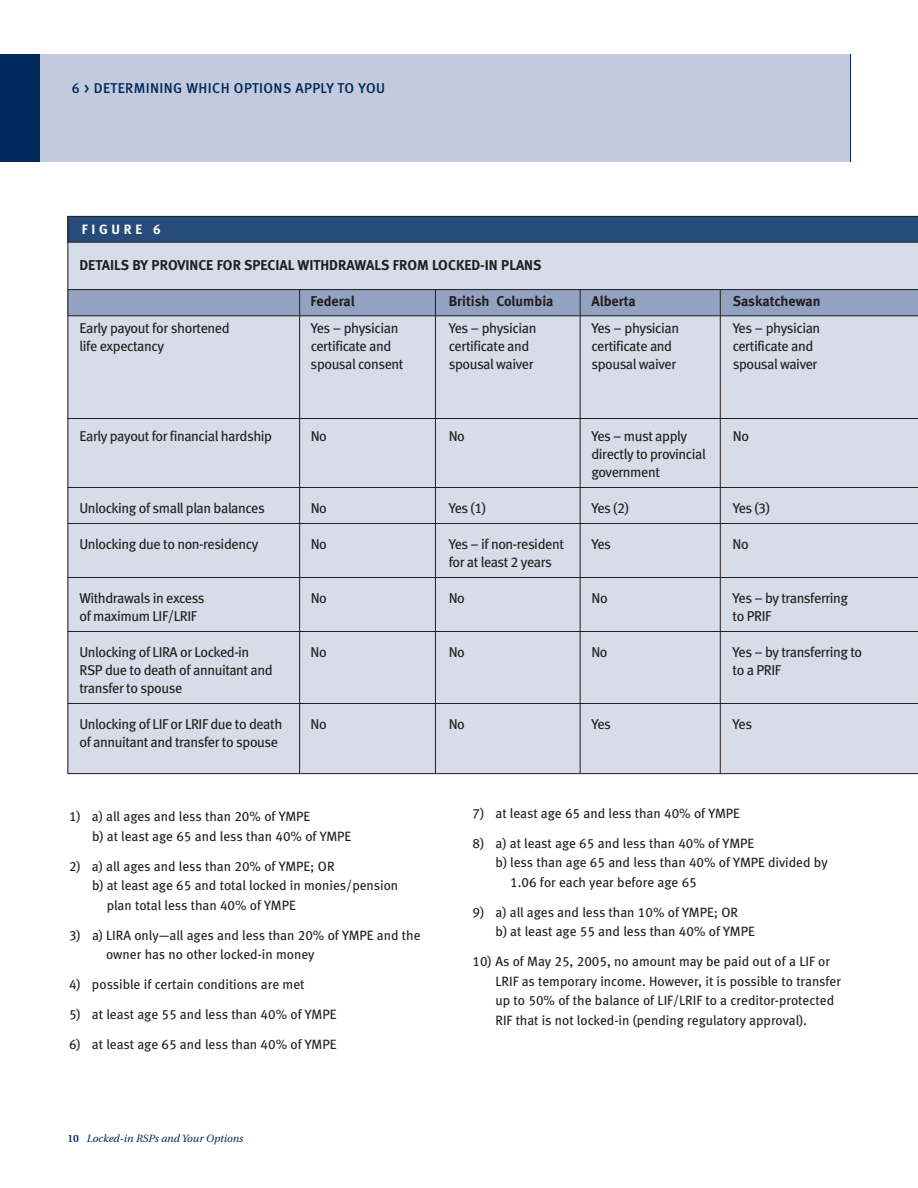
<style>
.page{position:relative;width:918px;height:1188px;background:#fff}
.page>*{position:absolute;margin:0;border:0;box-sizing:border-box;transform-origin:0 0}
.t1{font:14.25px/18px "Meta Book LF";letter-spacing:-.03em;color:#231f20}
.t2{font:14.25px "Meta Bold LF";color:#231f20}
.t3{font:14.25px "Meta Medium LF";letter-spacing:.03em;color:#00295c}
.t4{font:13.5px/19.5px "Meta Book LF";color:#231f20}
.t5{font:13.5px "Meta Bold LF";letter-spacing:.28em;color:#fff}
.t6{font:italic 10.5px "Utopia";color:#00295c}
.s1{font-weight:600;font-style:normal}
</style>
<div class="page">
<div style="left:0;top:54px;width:850px;height:108px;background:#00295c"></div>
<div style="left:40px;top:54px;width:810px;height:108px;background:#c3cadd"></div>
<div style="left:68px;top:243px;width:850px;height:531px;background:#d6dce8"></div>
<svg style="left:68px;top:216px;width:850px;height:27px;background:#284a74"></svg>
<svg style="left:68px;top:289px;width:850px;height:27px;background:#8b99b6"></svg>
<hr style="left:299px;top:290px;width:1px;height:484px;background:#231f20">
<hr style="left:435px;top:290px;width:1px;height:484px;background:#231f20">
<hr style="left:580px;top:290px;width:1px;height:484px;background:#231f20">
<hr style="left:720px;top:290px;width:1px;height:484px;background:#231f20">
<hr style="left:68px;top:418px;width:850px;height:1px;background:#231f20">
<hr style="left:68px;top:487px;width:850px;height:1px;background:#231f20">
<hr style="left:68px;top:523px;width:850px;height:1px;background:#231f20">
<hr style="left:68px;top:577px;width:850px;height:1px;background:#231f20">
<hr style="left:68px;top:631px;width:850px;height:1px;background:#231f20">
<hr style="left:68px;top:703px;width:850px;height:1px;background:#231f20">
<p class="t3" style="left:72px;top:83px;width:315px">6 &gt; DETERMINING WHICH OPTIONS APPLY TO YOU</p>
<p class="t5" style="left:82px;top:224px;width:80px">FIGURE 6</p>
<p class="t2" style="left:80px;top:260px;width:464px">DETAILS BY PROVINCE FOR SPECIAL WITHDRAWALS FROM LOCKED-IN PLANS</p>
<p class="t2" style="left:311px;top:296px;width:46px">Federal</p>
<p class="t2" style="left:449px;top:296px;width:106px">British Columbia</p>
<p class="t2" style="left:591px;top:296px;width:46px">Alberta</p>
<p class="t2" style="left:733px;top:296px;width:89px">Saskatchewan</p>
<p class="t1" style="left:80px;top:320px;width:152px">Early payout for shortened</p>
<p class="t1" style="left:311px;top:320px;width:89px">Yes – physician</p>
<p class="t1" style="left:449px;top:320px;width:89px">Yes – physician</p>
<p class="t1" style="left:591px;top:320px;width:89px">Yes – physician</p>
<p class="t1" style="left:733px;top:320px;width:89px">Yes – physician</p>
<p class="t1" style="left:80px;top:338px;width:86px">life expectancy</p>
<p class="t1" style="left:311px;top:338px;width:82px">certificate and</p>
<p class="t1" style="left:449px;top:338px;width:82px">certificate and</p>
<p class="t1" style="left:591px;top:338px;width:82px">certificate and</p>
<p class="t1" style="left:733px;top:338px;width:82px">certificate and</p>
<p class="t1" style="left:311px;top:356px;width:94px">spousal consent</p>
<p class="t1" style="left:449px;top:356px;width:86px">spousal waiver</p>
<p class="t1" style="left:591px;top:356px;width:86px">spousal waiver</p>
<p class="t1" style="left:733px;top:356px;width:86px">spousal waiver</p>
<p class="t1" style="left:80px;top:428px;width:194px">Early payout for financial hardship</p>
<p class="t1" style="left:311px;top:428px;width:18px">No</p>
<p class="t1" style="left:449px;top:428px;width:18px">No</p>
<p class="t1" style="left:591px;top:428px;width:97px">Yes – must apply</p>
<p class="t1" style="left:733px;top:428px;width:18px">No</p>
<p class="t1" style="left:591px;top:446px;width:116px">directly to provincial government</p>
<p class="t1" style="left:80px;top:500px;width:187px">Unlocking of small plan balances</p>
<p class="t1" style="left:311px;top:500px;width:18px">No</p>
<p class="t1" style="left:449px;top:500px;width:39px">Yes (1)</p>
<p class="t1" style="left:592px;top:500px;width:39px">Yes (2)</p>
<p class="t1" style="left:733px;top:500px;width:39px">Yes (3)</p>
<p class="t1" style="left:80px;top:536px;width:180px">Unlocking due to non-residency</p>
<p class="t1" style="left:311px;top:536px;width:18px">No</p>
<p class="t1" style="left:449px;top:536px;width:117px">Yes – if non-resident</p>
<p class="t1" style="left:591px;top:536px;width:21px">Yes</p>
<p class="t1" style="left:733px;top:536px;width:18px">No</p>
<p class="t1" style="left:449px;top:554px;width:105px">for at least 2 years</p>
<p class="t1" style="left:80px;top:590px;width:127px">Withdrawals in excess</p>
<p class="t1" style="left:311px;top:590px;width:18px">No</p>
<p class="t1" style="left:449px;top:590px;width:18px">No</p>
<p class="t1" style="left:591px;top:590px;width:18px">No</p>
<p class="t1" style="left:733px;top:590px;width:117px">Yes – by transferring</p>
<p class="t1" style="left:80px;top:608px;width:119px">of maximum LIF/LRIF</p>
<p class="t1" style="left:733px;top:608px;width:40px">to PRIF</p>
<p class="t1" style="left:80px;top:644px;width:171px">Unlocking of LIRA or Locked-in</p>
<p class="t1" style="left:311px;top:644px;width:18px">No</p>
<p class="t1" style="left:449px;top:644px;width:18px">No</p>
<p class="t1" style="left:591px;top:644px;width:18px">No</p>
<p class="t1" style="left:733px;top:644px;width:131px">Yes – by transferring to</p>
<p class="t1" style="left:80px;top:662px;width:195px">RSP due to death of annuitant and</p>
<p class="t1" style="left:733px;top:662px;width:50px">to a PRIF</p>
<p class="t1" style="left:80px;top:680px;width:104px">transfer to spouse</p>
<p class="t1" style="left:80px;top:716px;width:204px">Unlocking of LIF or LRIF due to death</p>
<p class="t1" style="left:311px;top:716px;width:18px">No</p>
<p class="t1" style="left:449px;top:716px;width:18px">No</p>
<p class="t1" style="left:591px;top:716px;width:21px">Yes</p>
<p class="t1" style="left:733px;top:716px;width:21px">Yes</p>
<p class="t1" style="left:80px;top:734px;width:200px">of annuitant and transfer to spouse</p>
<p class="t4" style="left:92px;top:808px;width:261px;text-indent:-23px">1) a) all ages and less than 20% of YMPE<br>b) at least age 65 and less than 40% of YMPE</p>
<p class="t4" style="left:69px;top:858px;width:267px">2) a) all ages and less than 20% of YMPE; OR</p>
<p class="t4" style="left:92px;top:877px;width:308px">b) at least age 65 and total locked in monies/pension</p>
<p class="t4" style="left:107px;top:897px;width:191px">plan total less than 40% of YMPE</p>
<p class="t4" style="left:106px;top:927px;width:316px;text-indent:-37px">3) a) LIRA only—all ages and less than 20% of YMPE and the owner has no other locked-in money</p>
<p class="t4" style="left:69px;top:976px;width:237px">4) possible if certain conditions are met</p>
<p class="t4" style="left:69px;top:1006px;width:269px">5) at least age 55 and less than 40% of YMPE</p>
<p class="t4" style="left:69px;top:1036px;width:269px">6) at least age 65 and less than 40% of YMPE</p>
<p class="t6" style="left:68px;top:1135px;width:177px"><span class="s1">10</span> Locked-in RSPs and Your Options</p>
<p class="t4" style="left:473px;top:804px;width:269px">7) at least age 65 and less than 40% of YMPE</p>
<p class="t4" style="left:473px;top:834px;width:283px">8) a) at least age 65 and less than 40% of YMPE</p>
<p class="t4" style="left:496px;top:854px;width:334px">b) less than age 65 and less than 40% of YMPE divided by</p>
<p class="t4" style="left:510px;top:873px;width:188px">1.06 for each year before age 65</p>
<p class="t4" style="left:496px;top:903px;width:261px;text-indent:-23px">9) a) all ages and less than 10% of YMPE; OR<br>b) at least age 55 and less than 40% of YMPE</p>
<p class="t4" style="left:496px;top:953px;width:347px;text-indent:-23px">10) As of May 25, 2005, no amount may be paid out of a LIF or LRIF as temporary income. However, it is possible to transfer up to 50% of the balance of LIF/LRIF to a creditor-protected RIF that is not locked-in (pending regulatory approval).</p>
</div>
